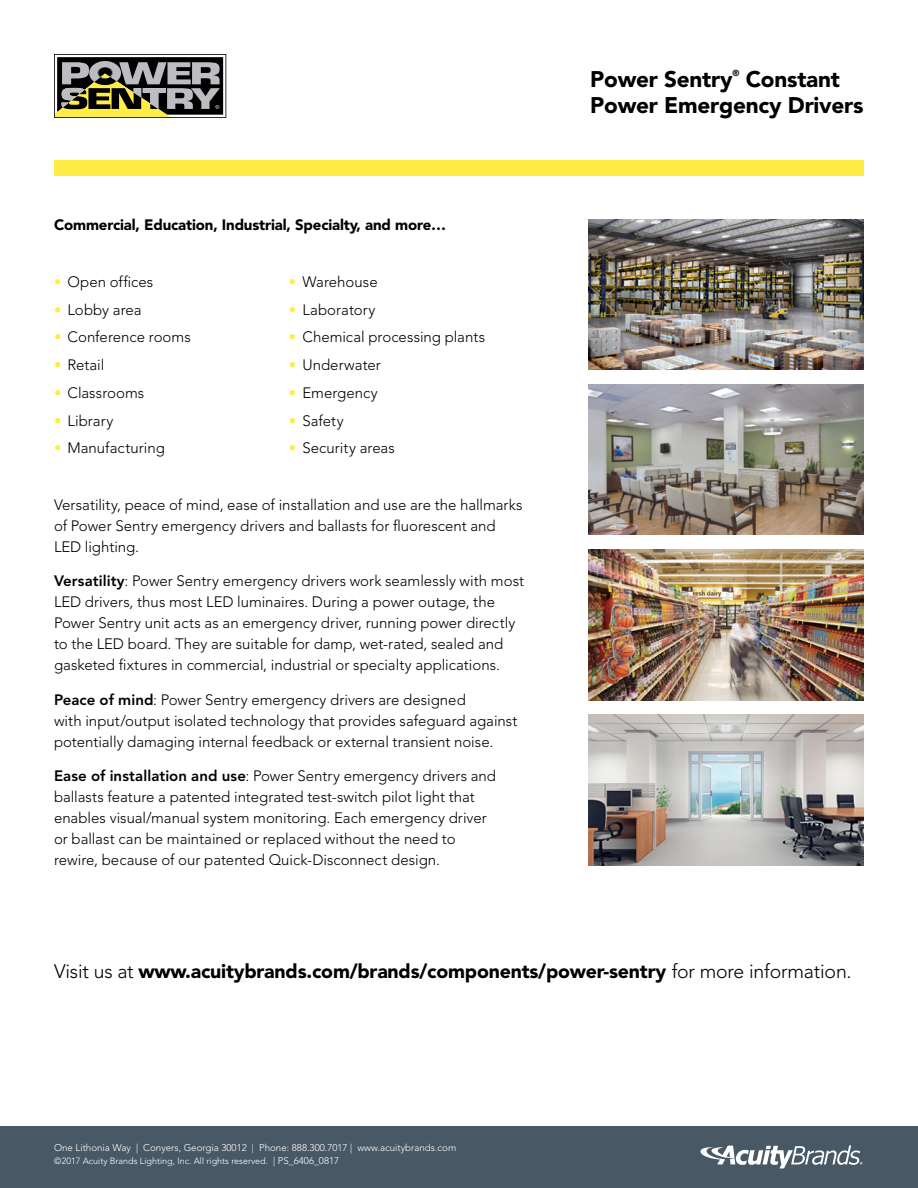
<style>
.page{position:relative;width:918px;height:1188px;background:#fff}
.page>*{position:absolute;margin:0;border:0;box-sizing:border-box;transform-origin:0 0}
.t1{font:900 22.5px/25.5px "Avenir LT Std";letter-spacing:-.01em;color:#000}
.t2{font:900 19.5px "Avenir LT Std";letter-spacing:-.01em;color:#000}
.t3{font:300 15px/21px "Avenir LT Std";color:#000}
.t4{font:900 15px "Avenir LT Std";letter-spacing:-.01em;color:#000}
.t5{font:300 9.75px "Avenir LT Std";color:#fff}
.t6{font:300 9px "Avenir LT Std";color:#fff}
.t7{font:900 8.7px "Avenir LT Std";color:#000}
.s1{color:#ffed46}
.s2{font-weight:800}
.s3{font-weight:300}
.s4{font-size:9.75px}
</style>
<div class="page">
<div style="left:0;top:1126px;width:918px;height:62px;background:#485865"></div>
<svg style="left:700px;top:1145px;width:162px;height:23px"></svg>
<img style="left:588px;top:219px;width:276px;height:151px">
<div style="left:54px;top:160px;width:810px;height:16px;background:#ffed46"></div>
<svg style="left:54px;top:54px;width:172px;height:64px;background:#706f59"></svg>
<img style="left:588px;top:714px;width:276px;height:151px">
<img style="left:588px;top:549px;width:276px;height:151px">
<img style="left:588px;top:384px;width:276px;height:151px">
<p class="t4" style="left:54px;top:216px;width:394px">Commercial, Education, Industrial, Specialty, and more…</p>
<p class="t3" style="left:54px;top:271px;width:101px"><span class="s1">•</span> Open offices</p>
<p class="t3" style="left:54px;top:299px;width:89px"><span class="s1">•</span> Lobby area</p>
<p class="t3" style="left:54px;top:327px;width:138px"><span class="s1">•</span> Conference rooms</p>
<p class="t3" style="left:54px;top:354px;width:52px"><span class="s1">•</span> Retail</p>
<p class="t3" style="left:54px;top:382px;width:92px"><span class="s1">•</span> Classrooms</p>
<p class="t3" style="left:54px;top:410px;width:61px"><span class="s1">•</span> Library</p>
<p class="t3" style="left:54px;top:438px;width:112px"><span class="s1">•</span> Manufacturing</p>
<p class="t3" style="left:289px;top:271px;width:90px"><span class="s1">•</span> Warehouse</p>
<p class="t3" style="left:289px;top:299px;width:88px"><span class="s1">•</span> Laboratory</p>
<p class="t3" style="left:289px;top:327px;width:198px"><span class="s1">•</span> Chemical processing plants</p>
<p class="t3" style="left:289px;top:354px;width:93px"><span class="s1">•</span> Underwater</p>
<p class="t3" style="left:289px;top:382px;width:90px"><span class="s1">•</span> Emergency</p>
<p class="t3" style="left:289px;top:410px;width:56px"><span class="s1">•</span> Safety</p>
<p class="t3" style="left:289px;top:438px;width:107px"><span class="s1">•</span> Security areas</p>
<p class="t3" style="left:54px;top:494px;width:470px">Versatility, peace of mind, ease of installation and use are the hallmarks of Power Sentry emergency drivers and ballasts for fluorescent and<br>LED lighting.</p>
<p class="t3" style="left:54px;top:571px;width:472px"><span class="s2">Versatility</span>: Power Sentry emergency drivers work seamlessly with most LED drivers, thus most LED luminaires. During a power outage, the Power Sentry unit acts as an emergency driver, running power directly to the LED board. They are suitable for damp, wet-rated, sealed and gasketed fixtures in commercial, industrial or specialty applications.</p>
<p class="t3" style="left:54px;top:689px;width:465px"><span class="s2">Peace of mind</span>: Power Sentry emergency drivers are designed<br>with input/output isolated technology that provides safeguard against potentially damaging internal feedback or external transient noise.</p>
<p class="t3" style="left:54px;top:766px;width:444px"><span class="s2">Ease of installation and use</span>: Power Sentry emergency drivers and ballasts feature a patented integrated test-switch pilot light that enables visual/manual system monitoring. Each emergency driver or ballast can be maintained or replaced without the need to rewire, because of our patented Quick-Disconnect design.</p>
<h1 class="t1" style="left:590px;top:67px;width:144px">Power Sentry</h1>
<p class="t7" style="left:732px;top:68px;width:8px">®</p>
<h1 class="t1" style="left:590px;top:67px;width:275px;text-indent:156px">Constant<br>Power Emergency Drivers</h1>
<h2 class="t2" style="left:54px;top:960px;width:799px"><span class="s3">Visit us at</span> www.acuitybrands.com/brands/components/power-sentry <span class="s3">for more information.</span></h2>
<p class="t5" style="left:54px;top:1142px;width:404px">One Lithonia Way | Conyers, Georgia 30012 | Phone: 888.300.7017 | www.acuitybrands.com</p>
<p class="t6" style="left:54px;top:1155px;width:287px">©2017 Acuity Brands Lighting, Inc. All rights reserved. <span class="s4">| PS_6406_0817</span></p>
</div>
